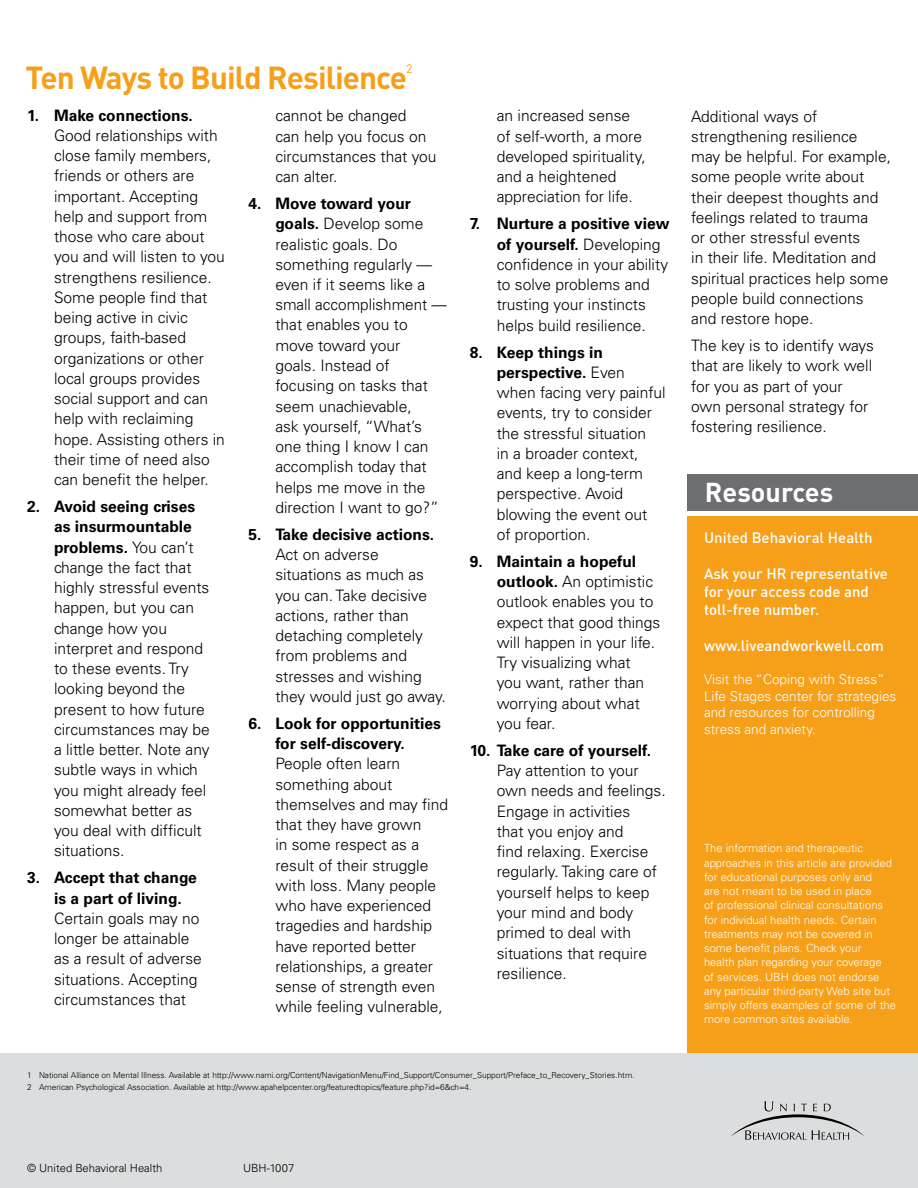
<style>
.page{position:relative;width:918px;height:1188px;background:#fff}
.page>*{position:absolute;margin:0;border:0;box-sizing:border-box;transform-origin:0 0}
.t1{font:700 31.5px "DIN";letter-spacing:-.03em;color:#f6a01a}
.t2{font:700 27px "DIN";color:#fff}
.t3{font:300 15.75px/20.2px "Univers";color:#000}
.t4{font:700 15.75px/20.2px "Univers";color:#000}
.t5{font:500 15px/18px "DIN";color:#fff}
.t6{font:300 13.5px/16.5px "Univers";color:#fff}
.t7{font:12.3px "DIN";color:#f6a01a}
.t8{font:300 11.25px/14.2px "Univers";color:#fff}
.t9{font:300 11.25px "Univers";color:#000}
.t10{font:300 8.25px/11.6px "Univers";color:#000}
.s1{font-weight:700}
</style>
<div class="page">
<div style="left:688px;top:516px;width:230px;height:672px;background:#f6a01a"></div>
<div style="left:688px;top:474px;width:230px;height:37px;background:#6d6e71"></div>
<div style="left:0;top:1054px;width:918px;height:134px;background:#dcddde"></div>
<svg style="left:730px;top:1101px;width:135px;height:39px"></svg>
<h1 class="t1" style="left:26px;top:57px;width:383px">Ten Ways to Build Resilience</h1>
<p class="t7" style="left:406px;top:61px;width:8px">2</p>
<p class="t4" style="left:27px;top:105px;width:167px">1. Make connections.</p>
<p class="t3" style="left:54px;top:125px;width:172px">Good relationships with close family members, friends or others are important. Accepting help and support from those who care about you and will listen to you strengthens resilience.<br>Some people find that being active in civic groups, faith-based organizations or other local groups provides social support and can help with reclaiming hope. Assisting others in their time of need also can benefit the helper.</p>
<p class="t3" style="left:54px;top:496px;width:157px;text-indent:-27px"><span class="s1">2. Avoid seeing crises as insurmountable problems.</span> You can’t change the fact that highly stressful events happen, but you can change how you interpret and respond to these events. Try looking beyond the present to how future circumstances may be a little better. Note any subtle ways in which you might already feel somewhat better as you deal with difficult situations.</p>
<p class="t4" style="left:54px;top:868px;width:144px;text-indent:-27px">3. Accept that change is a part of living.</p>
<p class="t3" style="left:54px;top:908px;width:149px">Certain goals may no longer be attainable as a result of adverse situations. Accepting circumstances that</p>
<p class="t3" style="left:275px;top:106px;width:163px">cannot be changed<br>can help you focus on circumstances that you can alter.</p>
<p class="t3" style="left:275px;top:193px;width:173px;text-indent:-27px"><span class="s1">4. Move toward your goals.</span> Develop some realistic goals. Do something regularly — even if it seems like a small accomplishment — that enables you to move toward your<br>goals. Instead of focusing on tasks that seem unachievable,<br>ask yourself, “What’s one thing I know I can accomplish today that helps me move in the direction I want to go?”</p>
<p class="t4" style="left:248px;top:524px;width:187px">5. Take decisive actions.</p>
<p class="t3" style="left:275px;top:544px;width:172px">Act on adverse situations as much as you can. Take decisive actions, rather than detaching completely from problems and stresses and wishing they would just go away.</p>
<p class="t4" style="left:248px;top:713px;width:194px;text-align:center">6. Look for opportunities for self-discovery.</p>
<p class="t3" style="left:275px;top:754px;width:174px">People often learn something about themselves and may find that they have grown<br>in some respect as a result of their struggle with loss. Many people who have experienced tragedies and hardship have reported better relationships, a greater sense of strength even while feeling vulnerable,</p>
<p class="t3" style="left:497px;top:106px;width:150px">an increased sense of self-worth, a more developed spirituality, and a heightened appreciation for life.</p>
<p class="t3" style="left:497px;top:214px;width:174px;text-indent:-27px"><span class="s1">7. Nurture a positive view of yourself.</span> Developing confidence in your ability to solve problems and trusting your instincts helps build resilience.</p>
<p class="t3" style="left:497px;top:342px;width:170px;text-indent:-27px"><span class="s1">8. Keep things in perspective.</span> Even when facing very painful events, try to consider the stressful situation<br>in a broader context, and keep a long-term perspective. Avoid blowing the event out<br>of proportion.</p>
<p class="t3" style="left:497px;top:551px;width:165px;text-indent:-27px"><span class="s1">9. Maintain a hopeful outlook.</span> An optimistic outlook enables you to expect that good things will happen in your life.<br>Try visualizing what<br>you want, rather than worrying about what you fear.</p>
<p class="t4" style="left:470px;top:740px;width:183px">10. Take care of yourself.</p>
<p class="t3" style="left:497px;top:761px;width:170px">Pay attention to your own needs and feelings.<br>Engage in activities<br>that you enjoy and<br>find relaxing. Exercise regularly. Taking care of yourself helps to keep your mind and body primed to deal with situations that require resilience.</p>
<p class="t10" style="left:27px;top:1070px;width:609px">1 National Alliance on Mental Illness. Available at http://www.nami.org/Content/NavigationMenu/Find_Support/Consumer_Support/Preface_to_Recovery_Stories.htm.<br>2 American Psychological Association. Available at http://www.apahelpcenter.org/featuredtopics/feature.php?id=6&amp;ch=4.</p>
<p class="t3" style="left:691px;top:106px;width:201px">Additional ways of strengthening resilience<br>may be helpful. For example, some people write about their deepest thoughts and feelings related to trauma<br>or other stressful events<br>in their life. Meditation and spiritual practices help some people build connections and restore hope.</p>
<p class="t3" style="left:691px;top:335px;width:184px">The key is to identify ways that are likely to work well for you as part of your own personal strategy for fostering resilience.</p>
<h2 class="t2" style="left:705px;top:475px;width:130px">Resources</h2>
<p class="t5" style="left:704px;top:528px;width:170px">United Behavioral Health</p>
<p class="t5" style="left:704px;top:564px;width:185px">Ask your HR representative for your access code and toll-free number.</p>
<p class="t5" style="left:704px;top:636px;width:182px">www.liveandworkwell.com</p>
<p class="t6" style="left:704px;top:671px;width:194px">Visit the “Coping with Stress”<br>Life Stages center for strategies and resources for controlling stress and anxiety.</p>
<p class="t8" style="left:704px;top:841px;width:193px">The information and therapeutic approaches in this article are provided for educational purposes only and<br>are not meant to be used in place<br>of professional clinical consultations for individual health needs. Certain treatments may not be covered in some benefit plans. Check your<br>health plan regarding your coverage<br>of services. UBH does not endorse any particular third-party Web site but simply offers examples of some of the more common sites available.</p>
<p class="t9" style="left:27px;top:1161px;width:137px">© United Behavioral Health</p>
<p class="t9" style="left:243px;top:1161px;width:53px">UBH-1007</p>
</div>
